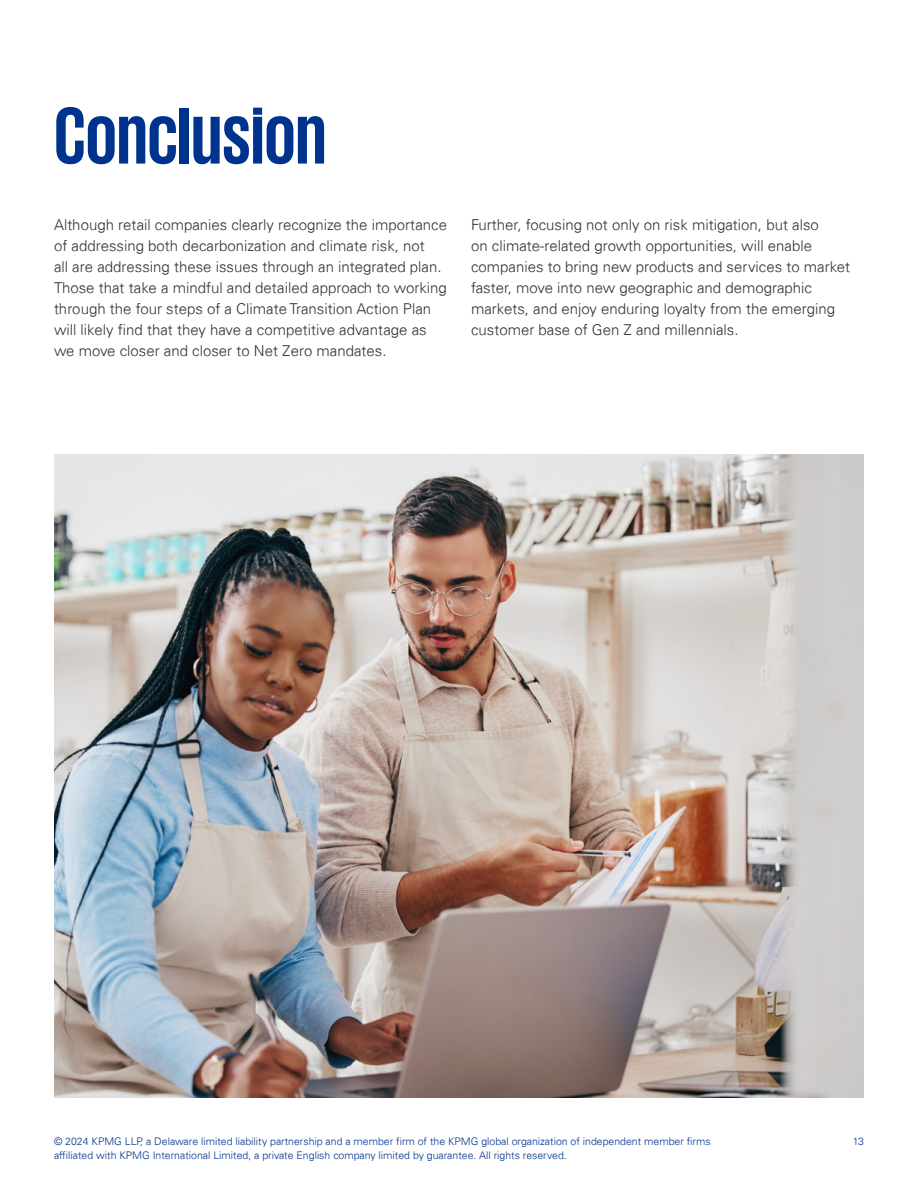
<style>
.page{position:relative;width:918px;height:1188px;background:#fff}
.page>*{position:absolute;margin:0;border:0;box-sizing:border-box;transform-origin:0 0}
.t1{font:700 82.5px "KPMG";color:#00338d}
.t2{font:300 15px/21px "Univers 45";color:#333}
.t3{font:300 10.5px "Univers 45";color:#00338d}
</style>
<div class="page">
<img style="left:54px;top:455px;width:810px;height:643px">
<h1 class="t1" style="left:54px;top:94px;width:274px">Conclusion</h1>
<p class="t2" style="left:54px;top:214px;width:395px">Although retail companies clearly recognize the importance of addressing both decarbonization and climate risk, not<br>all are addressing these issues through an integrated plan.<br>Those that take a mindful and detailed approach to working through the four steps of a Climate Transition Action Plan will likely find that they have a competitive advantage as we move closer and closer to Net Zero mandates.</p>
<p class="t2" style="left:471px;top:214px;width:381px">Further, focusing not only on risk mitigation, but also<br>on climate-related growth opportunities, will enable companies to bring new products and services to market faster, move into new geographic and demographic markets, and enjoy enduring loyalty from the emerging customer base of Gen Z and millennials.</p>
<p class="t3" style="left:54px;top:1135px;width:658px">© 2024 KPMG LLP, a Delaware limited liability partnership and a member firm of the KPMG global organization of independent member firms</p>
<p class="t3" style="left:853px;top:1135px;width:13px">13</p>
<p class="t3" style="left:54px;top:1149px;width:514px">affiliated with KPMG International Limited, a private English company limited by guarantee. All rights reserved.</p>
</div>
